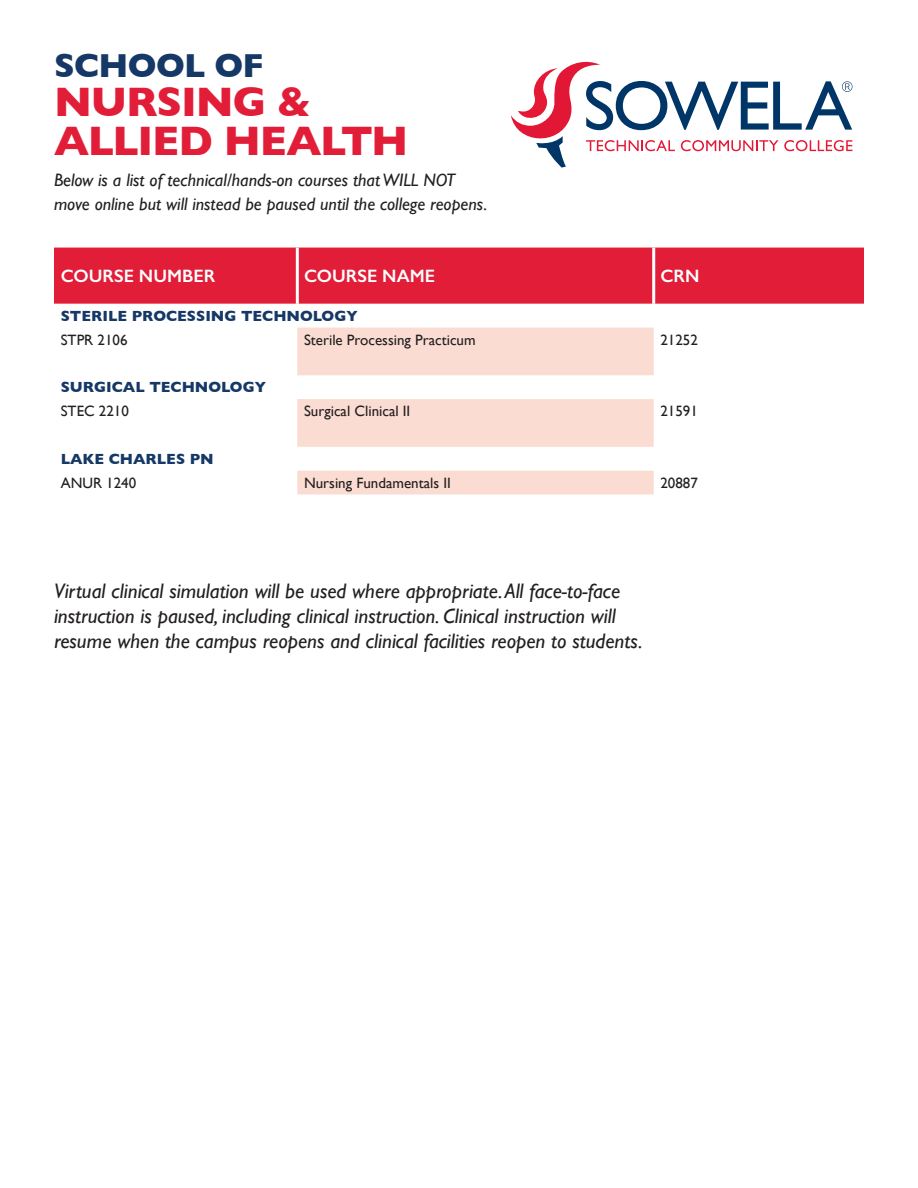
<style>
.page{position:relative;width:918px;height:1188px;background:#fff}
.page>*{position:absolute;margin:0;border:0;box-sizing:border-box;transform-origin:0 0}
.School_Brochure_Subh{font:700 42px/39px "Gill Sans";letter-spacing:-.025em;color:#e21d38}
.School_Brochure_Subh-2{font:700 33.9px "Gill Sans";letter-spacing:-.02em;color:#163866}
.t1{font:italic 21px/25.2px "Gill Sans";color:#231f20}
.School_Brochure_Subh-3{font:italic 18px/24px "Gill Sans";color:#231f20}
.t2{font:600 18px "Gill Sans";color:#fff}
.t3{font:15px "Gill Sans";color:#231f20}
.t4{font:700 15px "Gill Sans";color:#163866}
</style>
<div class="page">
<svg style="left:511px;top:61px;width:341px;height:107px"></svg>
<div style="left:54px;top:248px;width:810px;height:56px;background:#e21d38"></div>
<svg style="left:297px;top:328px;width:357px;height:167px;fill:#fbdcd2"></svg>
<hr style="left:296px;top:248px;width:3px;height:56px;background:#fff">
<hr style="left:652px;top:248px;width:3px;height:56px;background:#fff">
<p class="School_Brochure_Subh-2" style="left:54px;top:39px;width:211px">SCHOOL OF</p>
<p class="School_Brochure_Subh" style="left:54px;top:82px;width:356px">NURSING &amp;<br>ALLIED HEALTH</p>
<p class="School_Brochure_Subh-3" style="left:54px;top:168px;width:435px">Below is a list of technical/hands-on courses that WILL NOT move online but will instead be paused until the college reopens.</p>
<p class="t2" style="left:61px;top:265px;width:156px">COURSE NUMBER</p>
<p class="t2" style="left:304px;top:265px;width:133px">COURSE NAME</p>
<p class="t2" style="left:660px;top:265px;width:41px">CRN</p>
<p class="t4" style="left:61px;top:304px;width:298px">STERILE PROCESSING TECHNOLOGY</p>
<p class="t3" style="left:61px;top:331px;width:68px">STPR 2106</p>
<p class="t3" style="left:304px;top:331px;width:173px">Sterile Processing Practicum</p>
<p class="t3" style="left:660px;top:331px;width:39px">21252</p>
<p class="t4" style="left:61px;top:375px;width:207px">SURGICAL TECHNOLOGY</p>
<p class="t3" style="left:61px;top:402px;width:70px">STEC 2210</p>
<p class="t3" style="left:304px;top:402px;width:108px">Surgical Clinical II</p>
<p class="t3" style="left:660px;top:402px;width:39px">21591</p>
<p class="t4" style="left:61px;top:447px;width:154px">LAKE CHARLES PN</p>
<p class="t3" style="left:61px;top:474px;width:77px">ANUR 1240</p>
<p class="t3" style="left:304px;top:474px;width:148px">Nursing Fundamentals II</p>
<p class="t3" style="left:660px;top:474px;width:39px">20887</p>
<p class="t1" style="left:54px;top:578px;width:590px">Virtual clinical simulation will be used where appropriate. All face-to-face instruction is paused, including clinical instruction. Clinical instruction will resume when the campus reopens and clinical facilities reopen to students.</p>
</div>
